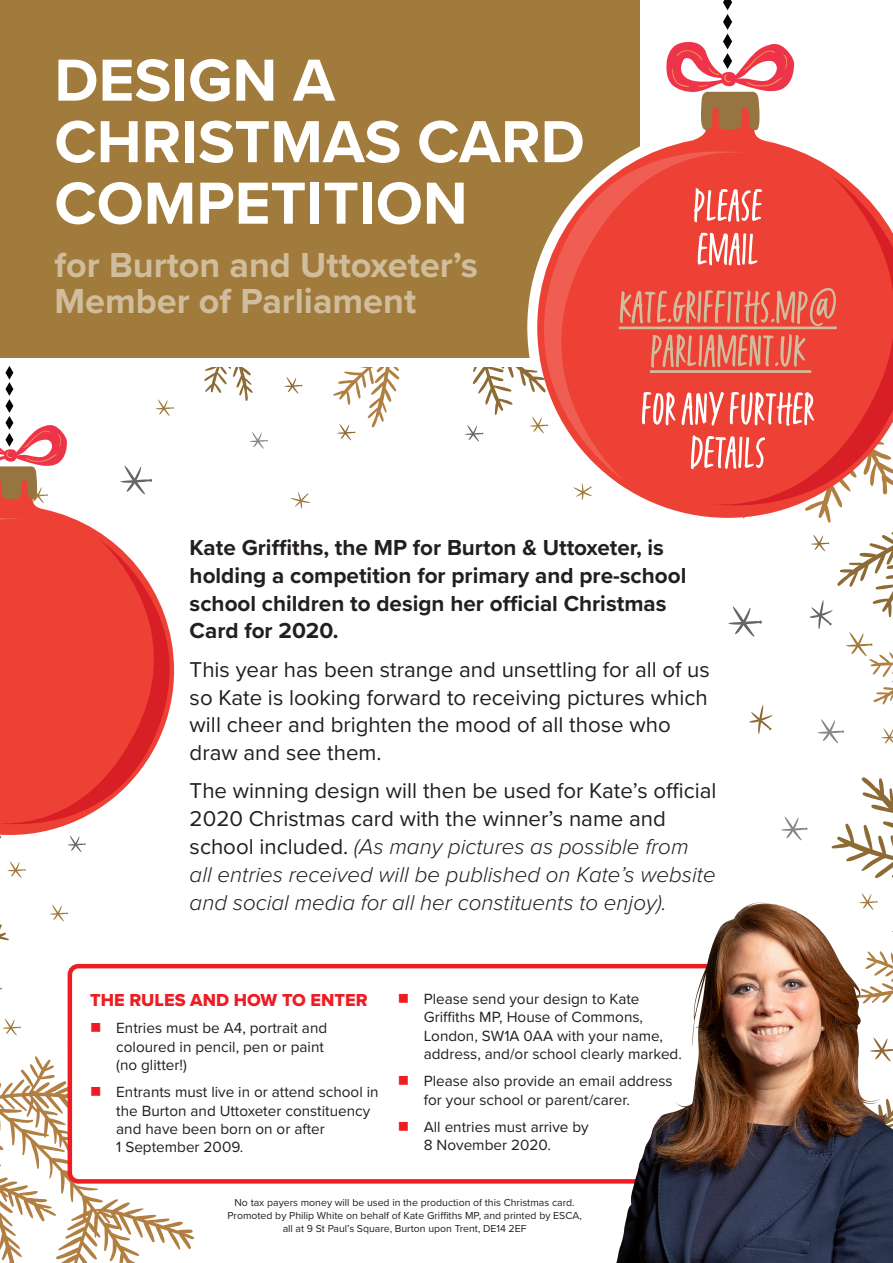
<style>
.page{position:relative;width:893px;height:1263px;background:#fff}
.page>*{position:absolute;margin:0;border:0;box-sizing:border-box;transform-origin:0 0}
.t1{font:700 61.5px/61.5px "Proxima Nova";color:#fff}
.t2{font:52.8px/43.7px "Fave Condensed One Pro";color:#fff}
.t3{font:52.8px/43.7px "Fave Condensed One Pro";color:#d0bd9d;text-align:center}
.t4{font:700 36px/36px "Proxima Nova";color:#d0bd9d}
.t5{font:700 22.5px/27.8px "Proxima Nova";color:#231f20}
.t6{font:italic 300 22.2px/27.8px "Proxima Nova";color:#231f20}
.t7{font:22.2px/27.8px "Proxima Nova";color:#231f20}
.t8{font:18px "Proxima Nova Extrabld";color:#ee1d23}
.t9{font:15.3px/18.3px "Proxima Nova";color:#231f20}
.t10{font:10.5px/12.6px "Proxima Nova";color:#231f20;text-align:center}
.s1{font-weight:400;font-style:normal}
.s2{color:#ee1d23}
</style>
<div class="page">
<div style="left:0;top:0;width:639px;height:357px;background:#a17b3b"></div>
<svg style="left:527px;top:266px;width:10px;height:92px"></svg>
<svg style="left:781px;top:816px;width:27px;height:24px"></svg>
<svg style="left:284px;top:377px;width:19px;height:17px"></svg>
<svg style="left:250px;top:432px;width:18px;height:17px"></svg>
<svg style="left:861px;top:893px;width:11px;height:7px"></svg>
<svg style="left:124px;top:465px;width:18px;height:4px"></svg>
<svg style="left:156px;top:399px;width:18px;height:17px"></svg>
<svg style="left:290px;top:492px;width:20px;height:16px"></svg>
<svg style="left:0;top:1019px;width:195px;height:244px"></svg>
<svg style="left:333px;top:367px;width:67px;height:73px"></svg>
<svg style="left:728px;top:532px;width:165px;height:212px"></svg>
<svg style="left:204px;top:367px;width:49px;height:34px"></svg>
<svg style="left:831px;top:777px;width:62px;height:102px"></svg>
<svg style="left:465px;top:367px;width:72px;height:75px"></svg>
<div style="left:70px;top:966px;width:716px;height:215px;background:#fff;border-radius:9px"></div>
<div style="left:68px;top:964px;width:720px;height:219px;border:4px solid #ee1d23;border-radius:9px"></div>
<svg style="left:0;top:366px;width:109px;height:575px"></svg>
<svg style="left:0;top:539px;width:175px;height:305px;fill:#ee4135"></svg>
<img style="left:616px;top:900px;width:277px;height:363px">
<svg style="left:537px;top:94px;width:306px;height:421px"></svg>
<svg style="left:544px;top:151px;width:216px;height:330px;background:#ea584a"></svg>
<svg style="left:666px;top:0;width:128px;height:131px"></svg>
<svg style="left:695px;top:176px;width:198px;height:347px;background:#ed5046"></svg>
<hr style="left:619px;top:327px;width:218px;height:2px;background:#d0bd9d">
<hr style="left:650px;top:370px;width:161px;height:3px;background:#d0bd9d">
<p class="t1" style="left:54px;top:48px;width:532px">DESIGN A<br>CHRISTMAS CARD<br>COMPETITION</p>
<p class="t4" style="left:54px;top:246px;width:425px">for Burton and Uttoxeter’s<br>Member of Parliament</p>
<p class="t2" style="left:693px;top:183px;width:71px">PLEASE<br>EMAIL</p>
<p class="t3" style="left:619px;top:285px;width:219px">KATE.GRIFFITHS.MP@<br>PARLIAMENT.UK</p>
<p class="t2" style="left:641px;top:386px;width:175px;text-align:center">FOR ANY FURTHER<br>DETAILS</p>
<p class="t5" style="left:190px;top:533px;width:498px">Kate Griffiths, the MP for Burton &amp; Uttoxeter, is holding a competition for primary and pre-school school children to design her official Christmas Card for 2020.</p>
<p class="t7" style="left:190px;top:654px;width:522px">This year has been strange and unsettling for all of us so Kate is looking forward to receiving pictures which will cheer and brighten the mood of all those who draw and see them.</p>
<p class="t6" style="left:190px;top:778px;width:528px"><span class="s1">The winning design will then be used for Kate’s official 2020 Christmas card with the winner’s name and school included.</span> (As many pictures as possible from<br>all entries received will be published on Kate’s website and social media for all her constituents to enjoy).</p>
<p class="t8" style="left:90px;top:987px;width:279px">THE RULES AND HOW TO ENTER</p>
<p class="t9" style="left:116px;top:1018px;width:212px;text-indent:-26px"><span class="s2">■</span> Entries must be A4, portrait and coloured in pencil, pen or paint (no glitter!)</p>
<p class="t9" style="left:116px;top:1082px;width:264px;text-indent:-26px"><span class="s2">■</span> Entrants must live in or attend school in the Burton and Uttoxeter constituency and have been born on or after<br>1 September 2009.</p>
<p class="t9" style="left:424px;top:989px;width:260px;text-indent:-26px"><span class="s2">■</span> Please send your design to Kate Griffiths MP, House of Commons, London, SW1A 0AA with your name, address, and/or school clearly marked.</p>
<p class="t9" style="left:424px;top:1071px;width:250px;text-indent:-26px"><span class="s2">■</span> Please also provide an email address for your school or parent/carer.</p>
<p class="t9" style="left:424px;top:1116px;width:166px;text-indent:-26px"><span class="s2">■</span> All entries must arrive by<br>8 November 2020.</p>
<p class="t10" style="left:227px;top:1196px;width:356px">No tax payers money will be used in the production of this Christmas card.<br>Promoted by Philip White on behalf of Kate Griffiths MP, and printed by ESCA, all at 9 St Paul’s Square, Burton upon Trent, DE14 2EF</p>
</div>
